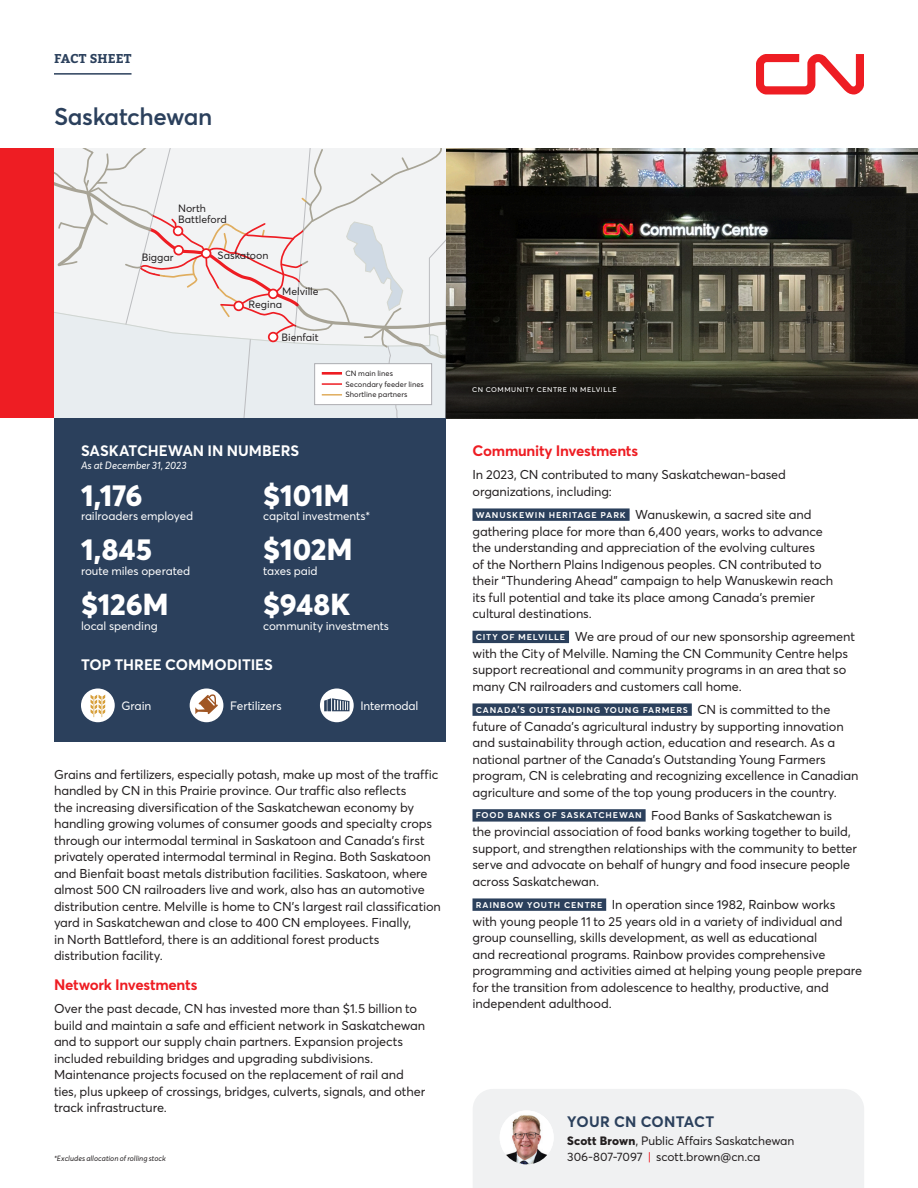
<style>
.page{position:relative;width:918px;height:1188px;background:#fff}
.page>*{position:absolute;margin:0;border:0;box-sizing:border-box;transform-origin:0 0}
.In_Numbers__Prov_State__-_Number__small_{font:800 30px "Averta";letter-spacing:.005em;color:#fff}
.Province_State__H1{font:600 24px "Averta";color:#2b405c}
.In_Numbers__Prov_State__-_Subhead__H2{font:700 15px "Averta";color:#fff}
.Subhead__H2{font:700 15px "Averta";letter-spacing:-.015em;color:#ee1d23}
.Stay_Connected_-_Subhead__H2{font:700 15px "Averta";letter-spacing:.015em;color:#2b405c}
.Body_copy_-_8_5pt{font:12.75px/16.5px "Averta";letter-spacing:-.01em;color:#231f20}
.t1{font:700 12.75px "Bitter";letter-spacing:.01em;color:#2b405c}
.Body_copy_-_8pt__less_space_after{font:12px/15.5px "Averta";letter-spacing:-.01em;color:#231f20}
.Body_copy_-_8pt{font:12px "Averta";letter-spacing:-.015em;color:#fff}
.In_Numbers__Prov_State__-_Body_copy{font:11.7px "Averta";letter-spacing:-.01em;color:#fff}
.t2{font:10.5px/10.5px "Averta";letter-spacing:-.005em;color:#231f20}
.In_Numbers__Prov_State__-_As_at{font:italic 10.5px "Averta";color:#fff}
.Body_copy_-_8_5pt-2{font:600 10.2px "Averta";letter-spacing:.08em;color:#fff}
.Photo_caption_-_COVID-19_disclaimer{font:8.25px "Averta";letter-spacing:.06em;color:#fff}
.Legend{font:7.5px "Averta";letter-spacing:.005em;color:#231f20}
.Fine_print{font:italic 7.5px "Averta";letter-spacing:-.005em;color:#231f20}
.s1{font-weight:600;font-size:10.2px;color:#fff}
.s2{font-weight:400;font-size:12.75px;color:#231f20}
.s3{font-weight:800}
.s4{color:#ee1d23}
</style>
<div class="page">
<hr style="left:54px;top:73px;width:78px;height:2px;background:#2b405c">
<svg style="left:756px;top:54px;width:108px;height:40px"></svg>
<div style="left:473px;top:1089px;width:391px;height:99px;background:#f0f1f2"></div>
<img style="left:446px;top:148px;width:472px;height:136px">
<div style="left:0;top:148px;width:54px;height:270px;background:#ee1d23"></div>
<svg style="left:54px;top:148px;width:392px;height:270px"></svg>
<div style="left:234px;top:302px;width:9px;height:8px;background:#fff;border-radius:50%"></div>
<div style="left:233px;top:301px;width:11px;height:10px;border:2px solid #ee1d23;border-radius:50%"></div>
<div style="left:269px;top:289px;width:8px;height:9px;background:#fff;border-radius:50%"></div>
<div style="left:268px;top:289px;width:10px;height:10px;border:2px solid #ee1d23;border-radius:50%"></div>
<div style="left:269px;top:333px;width:8px;height:8px;background:#fff;border-radius:50%"></div>
<div style="left:268px;top:332px;width:10px;height:10px;border:2px solid #ee1d23;border-radius:50%"></div>
<div style="left:202px;top:249px;width:9px;height:9px;background:#fff;border-radius:50%"></div>
<div style="left:201px;top:248px;width:10px;height:11px;border:2px solid #ee1d23;border-radius:50%"></div>
<div style="left:174px;top:246px;width:9px;height:9px;background:#fff;border-radius:50%"></div>
<div style="left:173px;top:245px;width:11px;height:10px;border:2px solid #ee1d23;border-radius:50%"></div>
<div style="left:174px;top:227px;width:8px;height:8px;background:#fff;border-radius:50%"></div>
<div style="left:173px;top:226px;width:10px;height:10px;border:2px solid #ee1d23;border-radius:50%"></div>
<svg style="left:446px;top:284px;width:472px;height:134px;background:#37352b"></svg>
<div style="left:315px;top:364px;width:117px;height:41px;background:#fff"></div>
<div style="left:314px;top:363px;width:118px;height:42px;border:1px solid #acadb1"></div>
<hr style="left:322px;top:372px;width:20px;height:3px;background:#ee1d23">
<hr style="left:322px;top:383px;width:20px;height:2px;background:#ee1d23">
<hr style="left:322px;top:394px;width:20px;height:2px;background:#e0ad5e">
<div style="left:54px;top:418px;width:392px;height:324px;background:#2b405c"></div>
<div style="left:472px;top:508px;width:158px;height:13px;background:#2b405c"></div>
<div style="left:472px;top:631px;width:97px;height:12px;background:#2b405c"></div>
<div style="left:472px;top:703px;width:220px;height:13px;background:#2b405c"></div>
<div style="left:472px;top:809px;width:174px;height:13px;background:#2b405c"></div>
<div style="left:472px;top:898px;width:134px;height:13px;background:#2b405c"></div>
<div style="left:190px;top:689px;width:33px;height:33px;background:#fff;border-radius:50%"></div>
<svg style="left:195px;top:694px;width:23px;height:20px"></svg>
<div style="left:81px;top:688px;width:34px;height:34px;background:#fff;border-radius:50%"></div>
<svg style="left:91px;top:695px;width:14px;height:22px"></svg>
<div style="left:320px;top:688px;width:34px;height:34px;background:#fff;border-radius:50%"></div>
<svg style="left:324px;top:698px;width:25px;height:13px"></svg>
<img style="left:500px;top:1110px;width:54px;height:54px;border-radius:27px">
<p class="t1" style="left:54px;top:49px;width:79px">FACT SHEET</p>
<p class="Province_State__H1" style="left:54px;top:101px;width:160px">SASKATCHEWAN</p>
<p class="t2" style="left:178px;top:203px;width:50px">North<br>Battleford</p>
<p class="t2" style="left:142px;top:252px;width:33px">Biggar</p>
<p class="t2" style="left:218px;top:250px;width:53px">Saskatoon</p>
<p class="t2" style="left:282px;top:286px;width:38px">Melville</p>
<p class="t2" style="left:282px;top:332px;width:39px">Bienfait</p>
<p class="t2" style="left:248px;top:299px;width:35px">Regina</p>
<p class="Legend" style="left:345px;top:369px;width:49px">CN main lines</p>
<p class="Legend" style="left:345px;top:379px;width:80px">Secondary feeder lines</p>
<p class="Legend" style="left:345px;top:390px;width:64px">Shortline partners</p>
<p class="In_Numbers__Prov_State__-_Subhead__H2" style="left:81px;top:441px;width:220px">SASKATCHEWAN IN NUMBERS</p>
<p class="In_Numbers__Prov_State__-_As_at" style="left:81px;top:458px;width:107px">As at December 31, 2023</p>
<p class="In_Numbers__Prov_State__-_Number__small_" style="left:81px;top:476px;width:63px">1,176</p>
<p class="In_Numbers__Prov_State__-_Body_copy" style="left:81px;top:509px;width:114px">railroaders employed</p>
<p class="In_Numbers__Prov_State__-_Number__small_" style="left:81px;top:530px;width:73px">1,845</p>
<p class="In_Numbers__Prov_State__-_Body_copy" style="left:81px;top:563px;width:111px">route miles operated</p>
<p class="In_Numbers__Prov_State__-_Number__small_" style="left:81px;top:585px;width:89px">$126M</p>
<p class="In_Numbers__Prov_State__-_Body_copy" style="left:81px;top:618px;width:78px">local spending</p>
<p class="In_Numbers__Prov_State__-_Number__small_" style="left:263px;top:476px;width:88px">$101M</p>
<p class="In_Numbers__Prov_State__-_Body_copy" style="left:263px;top:509px;width:108px">capital investments*</p>
<p class="In_Numbers__Prov_State__-_Number__small_" style="left:263px;top:530px;width:91px">$102M</p>
<p class="In_Numbers__Prov_State__-_Body_copy" style="left:263px;top:563px;width:56px">taxes paid</p>
<p class="In_Numbers__Prov_State__-_Number__small_" style="left:263px;top:585px;width:88px">$948K</p>
<p class="In_Numbers__Prov_State__-_Body_copy" style="left:263px;top:618px;width:127px">community investments</p>
<p class="In_Numbers__Prov_State__-_Subhead__H2" style="left:81px;top:655px;width:193px">TOP THREE COMMODITIES</p>
<p class="Body_copy_-_8pt" style="left:122px;top:698px;width:31px">Grain</p>
<p class="Body_copy_-_8pt" style="left:230px;top:698px;width:53px">Fertilizers</p>
<p class="Body_copy_-_8pt" style="left:360px;top:698px;width:60px">Intermodal</p>
<p class="Body_copy_-_8_5pt" style="left:54px;top:766px;width:388px">Grains and fertilizers, especially potash, make up most of the traffic handled by CN in this Prairie province. Our traffic also reflects<br>the increasing diversification of the Saskatchewan economy by handling growing volumes of consumer goods and specialty crops through our intermodal terminal in Saskatoon and Canada’s first privately operated intermodal terminal in Regina. Both Saskatoon and Bienfait boast metals distribution facilities. Saskatoon, where almost 500 CN railroaders live and work, also has an automotive distribution centre. Melville is home to CN’s largest rail classification yard in Saskatchewan and close to 400 CN employees. Finally,<br>in North Battleford, there is an additional forest products distribution facility.</p>
<p class="Subhead__H2" style="left:54px;top:975px;width:145px">Network Investments</p>
<p class="Body_copy_-_8_5pt" style="left:54px;top:1000px;width:373px">Over the past decade, CN has invested more than $1.5 billion to build and maintain a safe and efficient network in Saskatchewan and to support our supply chain partners. Expansion projects included rebuilding bridges and upgrading subdivisions.<br>Maintenance projects focused on the replacement of rail and ties, plus upkeep of crossings, bridges, culverts, signals, and other track infrastructure.</p>
<p class="Fine_print" style="left:54px;top:1154px;width:113px">*Excludes allocation of rolling stock</p>
<p class="Photo_caption_-_COVID-19_disclaimer" style="left:472px;top:383px;width:146px">cn community centre in melville</p>
<p class="Subhead__H2" style="left:472px;top:441px;width:167px">Community Investments</p>
<p class="Body_copy_-_8_5pt" style="left:472px;top:467px;width:315px">In 2023, CN contributed to many Saskatchewan‑based organizations, including:</p>
<p class="Body_copy_-_8_5pt" style="left:472px;top:506px;width:362px"><span class="s1">WANUSKEWIN HERITAGE PARK</span> Wanuskewin, a sacred site and gathering place for more than 6,400 years, works to advance the understanding and appreciation of the evolving cultures<br>of the Northern Plains Indigenous peoples. CN contributed to their “Thundering Ahead” campaign to help Wanuskewin reach its full potential and take its place among Canada’s premier cultural destinations.</p>
<p class="Body_copy_-_8_5pt" style="left:472px;top:629px;width:384px"><span class="s1">CITY OF MELVILLE</span> We are proud of our new sponsorship agreement with the City of Melville. Naming the CN Community Centre helps support recreational and community programs in an area that so many CN railroaders and customers call home.</p>
<p class="Body_copy_-_8_5pt-2" style="left:476px;top:703px;width:356px">CANADA’S OUTSTANDING YOUNG FARMERS <span class="s2">CN is committed to the</span></p>
<p class="Body_copy_-_8_5pt" style="left:472px;top:718px;width:387px">future of Canada’s agricultural industry by supporting innovation and sustainability through action, education and research. As a national partner of the Canada’s Outstanding Young Farmers program, CN is celebrating and recognizing excellence in Canadian agriculture and some of the top young producers in the country.</p>
<p class="Body_copy_-_8_5pt" style="left:472px;top:807px;width:386px"><span class="s1">FOOD BANKS OF SASKATCHEWAN</span> Food Banks of Saskatchewan is<br>the provincial association of food banks working together to build, support, and strengthen relationships with the community to better serve and advocate on behalf of hungry and food insecure people across Saskatchewan.</p>
<p class="Body_copy_-_8_5pt" style="left:472px;top:896px;width:391px"><span class="s1">RAINBOW YOUTH CENTRE</span> In operation since 1982, Rainbow works<br>with young people 11 to 25 years old in a variety of individual and group counselling, skills development, as well as educational<br>and recreational programs. Rainbow provides comprehensive programming and activities aimed at helping young people prepare for the transition from adolescence to healthy, productive, and independent adulthood.</p>
<p class="Stay_Connected_-_Subhead__H2" style="left:567px;top:1112px;width:149px">YOUR CN CONTACT</p>
<p class="Body_copy_-_8pt__less_space_after" style="left:567px;top:1133px;width:229px"><span class="s3">Scott Brown</span>, Public Affairs Saskatchewan<br>306‑807‑7097 <span class="s4">|</span> scott.brown@cn.ca</p>
</div>
